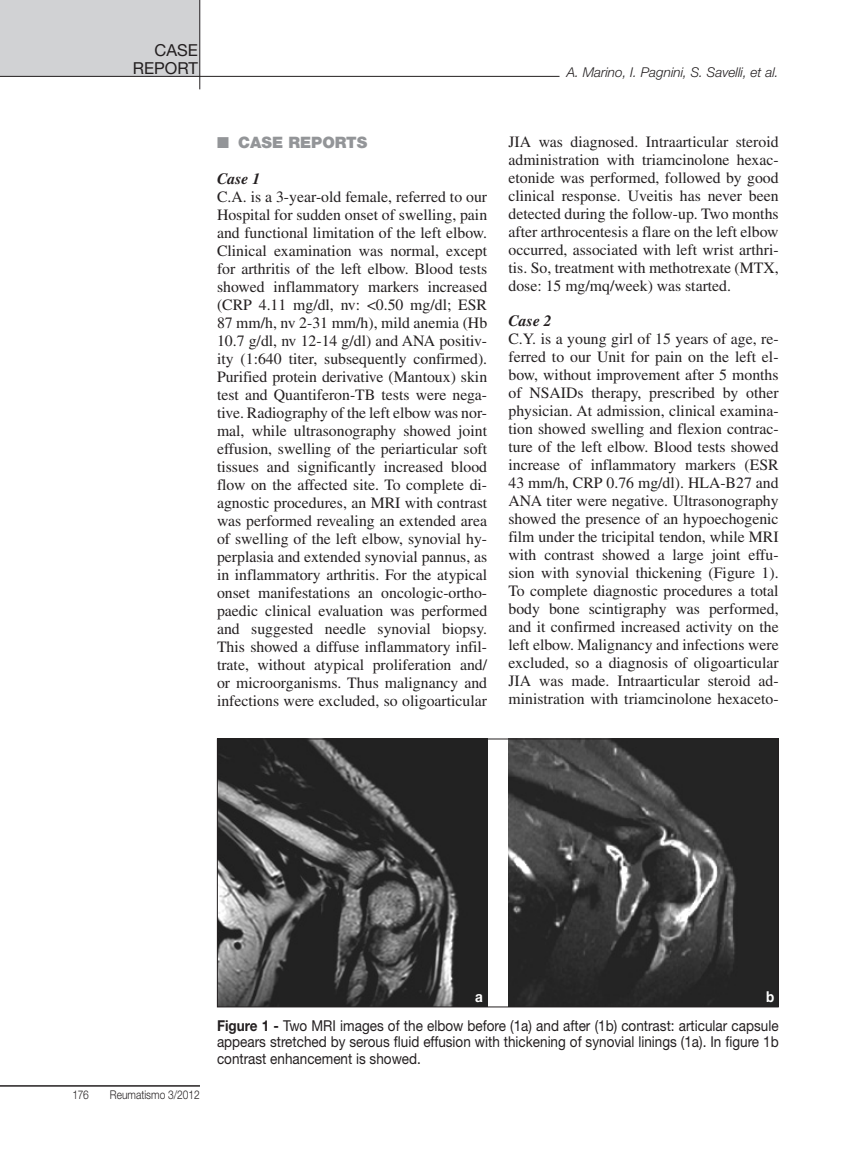
<style>
.page{position:relative;width:851px;height:1149px;background:#fff}
.page>*{position:absolute;margin:0;border:0;box-sizing:border-box;transform-origin:0 0}
.t1{font:16.5px/18px "Helvetica Neue LT Std";color:#231f20;text-align:right}
.t2{font:15.75px/18px "Times LT Std";color:#231f20;text-align:justify}
.t3{font:900 15.75px "Helvetica Neue LT Std";color:#939598}
.t4{font:italic 700 15.75px "Times LT Std";color:#231f20}
.t5{font:15px/16.5px "Helvetica Neue LT Std";color:#231f20;text-align:justify;scale:.9 1}
.t6{font:700 15px "Helvetica Neue LT Std";color:#fff;scale:.9 1}
.t7{font:italic 300 13.5px "Helvetica Neue LT Std";color:#231f20}
.t8{font:300 12px "Helvetica Neue LT Std";color:#231f20;scale:.85 1}
.s1{font-weight:700}
</style>
<div class="page">
<hr style="left:0;top:1084px;width:200px;height:2px;background:#231f20">
<div style="left:0;top:0;width:200px;height:77px;background:#d1d2d4"></div>
<hr style="left:0;top:76px;width:559px;height:1px;background:#231f20">
<hr style="left:199px;top:0;width:1px;height:89px;background:#231f20">
<img style="left:219px;top:740px;width:268px;height:264px">
<img style="left:508px;top:740px;width:268px;height:264px">
<div style="left:217px;top:738px;width:561px;height:268px;border:1px solid #231f20"></div>
<p class="t1" style="left:133px;top:41px;width:67px">Case report</p>
<p class="t7" style="left:566px;top:64px;width:213px">A. Marino, I. Pagnini, S. Savelli, et al.</p>
<p class="t3" style="left:217px;top:133px;width:152px">■ CASE REPORTS</p>
<p class="t4" style="left:217px;top:169px;width:45px">Case 1</p>
<p class="t2" style="left:217px;top:187px;width:272px">C.A. is a 3-year-old female, referred to our Hospital for sudden onset of swelling, pain and functional limitation of the left elbow.<br>Clinical examination was normal, except for arthritis of the left elbow. Blood tests showed inflammatory markers increased (CRP 4.11 mg/dl, nv: &lt;0.50 mg/dl; ESR 87 mm/h, nv 2-31 mm/h), mild anemia (Hb 10.7 g/dl, nv 12-14 g/dl) and ANA positiv&shy;ity (1:640 titer, subsequently confirmed).<br>Purified protein derivative (Mantoux) skin test and Quantiferon-TB tests were nega&shy;tive. Radiography of the left elbow was nor&shy;mal, while ultrasonography showed joint effusion, swelling of the periarticular soft tissues and significantly increased blood flow on the affected site. To complete di&shy;agnostic procedures, an MRI with contrast was performed revealing an extended area of swelling of the left elbow, synovial hy&shy;perplasia and extended synovial pannus, as in inflammatory arthritis. For the atypical onset manifestations an oncologic-ortho&shy;paedic clinical evaluation was performed and suggested needle synovial biopsy.<br>This showed a diffuse inflammatory infil&shy;trate, without atypical proliferation and/ or microorganisms. Thus malignancy and infections were excluded, so oligoarticular</p>
<p class="t2" style="left:508px;top:133px;width:272px">JIA was diagnosed. Intraarticular steroid administration with triamcinolone hexac&shy;etonide was performed, followed by good clinical response. Uveitis has never been detected during the follow-up. Two months after arthrocentesis a flare on the left elbow occurred, associated with left wrist arthri&shy;tis. So, treatment with methotrexate (MTX, dose: 15 mg/mq/week) was started.</p>
<p class="t4" style="left:508px;top:311px;width:45px">Case 2</p>
<p class="t2" style="left:508px;top:329px;width:272px">C.Y. is a young girl of 15 years of age, re&shy;ferred to our Unit for pain on the left el&shy;bow, without improvement after 5 months of NSAIDs therapy, prescribed by other physician. At admission, clinical examina&shy;tion showed swelling and flexion contrac&shy;ture of the left elbow. Blood tests showed increase of inflammatory markers (ESR 43 mm/h, CRP 0.76 mg/dl). HLA-B27 and ANA titer were negative. Ultrasonography showed the presence of an hypoechogenic film under the tricipital tendon, while MRI with contrast showed a large joint effu&shy;sion with synovial thickening (Figure 1).<br>To complete diagnostic procedures a total body bone scintigraphy was performed, and it confirmed increased activity on the left elbow. Malignancy and infections were excluded, so a diagnosis of oligoarticular JIA was made. Intraarticular steroid ad&shy;ministration with triamcinolone hexaceto-</p>
<p class="t8" style="left:72px;top:1086px;width:21px">176</p>
<p class="t8" style="left:110px;top:1086px;width:107px">Reumatismo 3/2012</p>
<p class="t6" style="left:475px;top:987px;width:10px">a</p>
<p class="t6" style="left:766px;top:987px;width:11px">b</p>
<p class="t5" style="left:217px;top:1016px;width:625px"><span class="s1">Figure 1 -</span> Two MRI images of the elbow before (1a) and after (1b) contrast: articular capsule appears stretched by serous fluid effusion with thickening of synovial linings (1a). In figure 1b contrast enhancement is showed.</p>
</div>
